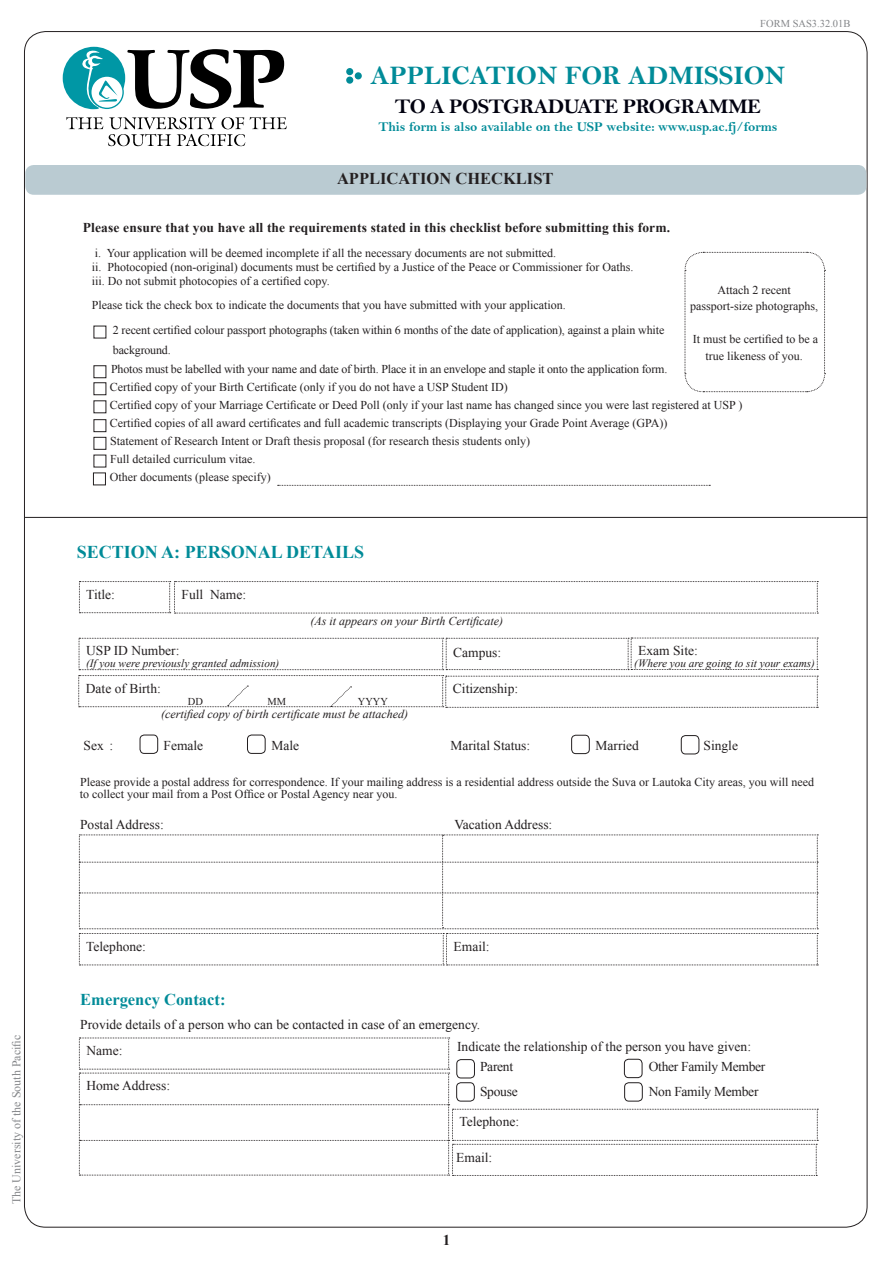
<style>
.page{position:relative;width:893px;height:1263px;background:#fff}
.page>*{position:absolute;margin:0;border:0;box-sizing:border-box;transform-origin:0 0}
.t1{font:27px "Bell MT Bold";color:#008b98}
.t2{font:21px "Bell MT Bold";letter-spacing:-.03em;color:#00010f}
.t3{font:700 18px "Times New Roman";color:#008b98}
.t4{font:700 16.5px "Times New Roman";color:#231f20}
.t5{font:700 16.5px "Times New Roman";color:#008b98}
.t6{font:700 15px "Times New Roman";color:#231f20}
.t7{font:13.5px "Times New Roman";color:#231f20}
.t8{font:700 13.5px "Times New Roman";letter-spacing:.01em;color:#231f20}
.t9{font:13.5px "Bell MT Bold";color:#008b98}
.t10{font:13.5px "Times New Roman";letter-spacing:-.02em;color:#231f20}
.t11{font:12px/18px "Times New Roman";color:#231f20}
.t12{font:italic 12px "Times New Roman";color:#231f20}
.t13{font:12px "Times New Roman";color:#848689}
.t14{font:italic 11.25px "Times New Roman";color:#231f20}
.t15{font:10.5px "Times New Roman";color:#848689}
.t16{font:10.5px "Times New Roman";color:#231f20}
</style>
<div class="page">
<div style="left:355px;top:72px;width:7px;height:7px;border:2px solid #008b98;border-radius:50%"></div>
<div style="left:346px;top:77px;width:7px;height:7px;border:2px solid #008b98;border-radius:50%"></div>
<svg style="left:347px;top:69px;width:14px;height:14px"></svg>
<div style="left:346px;top:68px;width:7px;height:7px;border:2px solid #008b98;border-radius:50%"></div>
<svg style="left:684px;top:252px;width:142px;height:140px"></svg>
<svg style="left:79px;top:581px;width:739px;height:33px"></svg>
<div style="left:25px;top:165px;width:841px;height:30px;background:#bacbd2;border-radius:9px"></div>
<hr style="left:25px;top:517px;width:842px;height:1px;background:#231f20">
<div style="left:94px;top:365px;width:12px;height:13px;border:1px solid #231f20"></div>
<div style="left:94px;top:382px;width:12px;height:13px;border:1px solid #231f20"></div>
<div style="left:94px;top:419px;width:12px;height:13px;border:1px solid #231f20"></div>
<div style="left:94px;top:437px;width:12px;height:13px;border:1px solid #231f20"></div>
<svg style="left:78px;top:638px;width:740px;height:70px"></svg>
<svg style="left:278px;top:485px;width:432px;height:1px"></svg>
<div style="left:571px;top:735px;width:19px;height:19px;border:1px solid #231f20;border-radius:4px"></div>
<div style="left:247px;top:735px;width:19px;height:19px;border:1px solid #231f20;border-radius:4px"></div>
<div style="left:140px;top:735px;width:18px;height:19px;border:1px solid #231f20;border-radius:4px"></div>
<div style="left:681px;top:735px;width:18px;height:19px;border:1px solid #231f20;border-radius:4px"></div>
<svg style="left:79px;top:834px;width:739px;height:131px"></svg>
<svg style="left:79px;top:1037px;width:739px;height:139px"></svg>
<div style="left:456px;top:1082px;width:19px;height:19px;border:1px solid #231f20;border-radius:4px"></div>
<div style="left:456px;top:1059px;width:19px;height:19px;border:1px solid #231f20;border-radius:4px"></div>
<div style="left:624px;top:1082px;width:19px;height:19px;border:1px solid #231f20;border-radius:4px"></div>
<div style="left:624px;top:1059px;width:18px;height:19px;border:1px solid #231f20;border-radius:4px"></div>
<svg style="left:127px;top:49px;width:157px;height:60px"></svg>
<svg style="left:66px;top:117px;width:221px;height:29px"></svg>
<div style="left:63px;top:47px;width:62px;height:62px;background:#0097a5;border-radius:50%"></div>
<svg style="left:90px;top:75px;width:34px;height:34px"></svg>
<div style="left:91px;top:77px;width:31px;height:31px;background:#fff;border-radius:50%"></div>
<svg style="left:82px;top:50px;width:36px;height:60px"></svg>
<div style="left:93px;top:472px;width:13px;height:13px;border:1px solid #231f20"></div>
<p class="t13" style="left:8px;top:1204px;width:171px;rotate:-90deg">The University of the South Pacific</p>
<p class="t15" style="left:760px;top:16px;width:92px">FORM SAS3.32.01B</p>
<p class="t1" style="left:371px;top:60px;width:416px">APPLICATION FOR ADMISSION</p>
<p class="t2" style="left:395px;top:94px;width:367px">TO A POSTGRADUATE PROGRAMME</p>
<p class="t9" style="left:378px;top:119px;width:401px">This form is also available on the USP website: www.usp.ac.fj/forms</p>
<p class="t4" style="left:337px;top:167px;width:218px">APPLICATION CHECKLIST</p>
<p class="t8" style="left:83px;top:218px;width:589px">Please ensure that you have all the requirements stated in this checklist before submitting this form.</p>
<p class="t11" style="left:92px;top:245px;width:543px;line-height:14.4px">i. Your application will be deemed incomplete if all the necessary documents are not submitted.<br>ii. Photocopied (non-original) documents must be certified by a Justice of the Peace or Commissioner for Oaths. iii. Do not submit photocopies of a certified copy.</p>
<p class="t11" style="left:113px;top:292px;width:553px;line-height:25.5px;text-indent:-21px">Please tick the check box to indicate the documents that you have submitted with your application.<br>2 recent certified colour passport photographs (taken within 6 months of the date of application), against a plain white</p>
<p class="t11" style="left:111px;top:340px;width:558px;line-height:19.5px">background.<br>Photos must be labelled with your name and date of birth. Place it in an envelope and staple it onto the application form.</p>
<p class="t11" style="left:110px;top:378px;width:634px">Certified copy of your Birth Certificate (only if you do not have a USP Student ID)<br>Certified copy of your Marriage Certificate or Deed Poll (only if your last name has changed since you were last registered at USP )<br>Certified copies of all award certificates and full academic transcripts (Displaying your Grade Point Average (GPA))<br>Statement of Research Intent or Draft thesis proposal (for research thesis students only)<br>Full detailed curriculum vitae.<br>Other documents (please specify)</p>
<p class="t11" style="left:690px;top:281px;width:129px;line-height:16.5px;text-align:center">Attach 2 recent passport-size photographs,</p>
<p class="t11" style="left:693px;top:331px;width:127px;line-height:16.5px;text-align:center">It must be certified to be a true likeness of you.</p>
<p class="t3" style="left:77px;top:540px;width:289px">SECTION A: PERSONAL DETAILS</p>
<p class="t7" style="left:86px;top:585px;width:30px">Title:</p>
<p class="t7" style="left:182px;top:585px;width:66px">Full Name:</p>
<p class="t7" style="left:86px;top:642px;width:95px">USP ID Number:</p>
<p class="t14" style="left:86px;top:656px;width:195px">(If you were previously granted admission)</p>
<p class="t12" style="left:310px;top:613px;width:194px">(As it appears on your Birth Certificate)</p>
<p class="t7" style="left:453px;top:643px;width:50px">Campus:</p>
<p class="t7" style="left:86px;top:679px;width:76px">Date of Birth:</p>
<p class="t7" style="left:453px;top:680px;width:67px">Citizenship:</p>
<p class="t16" style="left:188px;top:694px;width:17px">DD</p>
<p class="t16" style="left:267px;top:694px;width:20px">MM</p>
<p class="t16" style="left:358px;top:694px;width:32px">YYYY</p>
<p class="t12" style="left:161px;top:706px;width:248px">(certified copy of birth certificate must be attached)</p>
<p class="t7" style="left:638px;top:642px;width:61px">Exam Site:</p>
<p class="t14" style="left:634px;top:656px;width:182px">(Where you are going to sit your exams)</p>
<p class="t7" style="left:84px;top:736px;width:31px">Sex :</p>
<p class="t7" style="left:163px;top:736px;width:41px">Female</p>
<p class="t7" style="left:271px;top:736px;width:29px">Male</p>
<p class="t7" style="left:450px;top:736px;width:81px">Marital Status:</p>
<p class="t7" style="left:595px;top:736px;width:45px">Married</p>
<p class="t7" style="left:703px;top:736px;width:36px">Single</p>
<p class="t11" style="left:80px;top:776px;width:736px;line-height:12px">Please provide a postal address for correspondence. If your mailing address is a residential address outside the Suva or Lautoka City areas, you will need to collect your mail from a Post Office or Postal Agency near you.</p>
<p class="t7" style="left:80px;top:816px;width:85px">Postal Address:</p>
<p class="t7" style="left:454px;top:816px;width:99px">Vacation Address:</p>
<p class="t7" style="left:86px;top:937px;width:61px">Telephone:</p>
<p class="t7" style="left:454px;top:937px;width:38px">Email:</p>
<p class="t5" style="left:80px;top:988px;width:147px">Emergency Contact:</p>
<p class="t7" style="left:80px;top:1015px;width:401px">Provide details of a person who can be contacted in case of an emergency.</p>
<p class="t7" style="left:86px;top:1041px;width:37px">Name:</p>
<p class="t7" style="left:457px;top:1037px;width:295px">Indicate the relationship of the person you have given:</p>
<p class="t7" style="left:86px;top:1077px;width:85px">Home Address:</p>
<p class="t7" style="left:459px;top:1113px;width:61px">Telephone:</p>
<p class="t7" style="left:456px;top:1148px;width:38px">Email:</p>
<p class="t7" style="left:480px;top:1057px;width:35px">Parent</p>
<p class="t10" style="left:649px;top:1057px;width:118px">Other Family Member</p>
<p class="t7" style="left:480px;top:1082px;width:39px">Spouse</p>
<p class="t10" style="left:649px;top:1082px;width:111px">Non Family Member</p>
<p class="t6" style="left:443px;top:1229px;width:9px">1</p>
</div>
